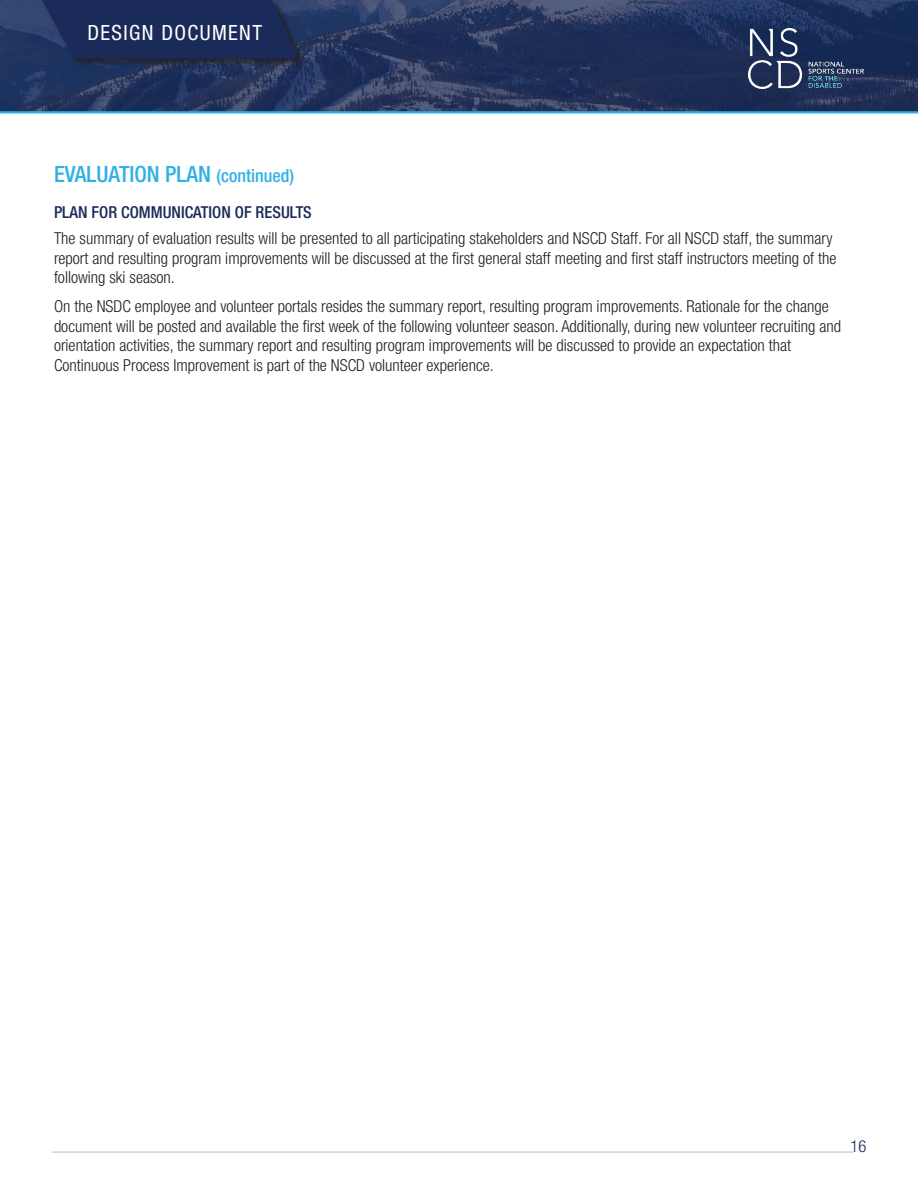
<style>
.page{position:relative;width:918px;height:1188px;background:#fff}
.page>*{position:absolute;margin:0;border:0;box-sizing:border-box;transform-origin:0 0}
.big_heads{font:500 condensed 22.5px "Helvetica Neue LT Std";color:#2fb1e6}
.t1{font:condensed 21px "Helvetica Neue LT Std";letter-spacing:.065em;color:#fff}
.body_copy{font:300 condensed 16.5px/19.5px "Helvetica Neue LT Std";color:#231f20}
.subheads{font:500 condensed 16.5px "Helvetica Neue LT Std";color:#1b2b59}
.t2{font:300 condensed 16.5px "Helvetica Neue LT Std";color:#1b2b59}
.s1{font-size:18px}
</style>
<div class="page">
<svg style="left:0;top:0;width:918px;height:111px;fill:#1f2f57"></svg>
<div style="left:42px;top:0;width:264px;height:67px;background:#231f20;opacity:.75"></div>
<svg style="left:42px;top:0;width:256px;height:58px"></svg>
<img style="left:749px;top:28px;width:115px;height:61px">
<hr style="left:0;top:111px;width:918px;height:2px;background:#2fb1e6">
<hr style="left:52px;top:1152px;width:802px;height:1px;background:#bdbbbb">
<p class="t1" style="left:87px;top:20px;width:176px">DESIGN DOCUMENT</p>
<p class="big_heads" style="left:54px;top:161px;width:242px">EVALUATION PLAN <span class="s1">(continued)</span></p>
<p class="subheads" style="left:54px;top:202px;width:259px">PLAN FOR COMMUNICATION OF RESULTS</p>
<p class="body_copy" style="left:54px;top:228px;width:784px">The summary of evaluation results will be presented to all participating stakeholders and NSCD Staff. For all NSCD staff, the summary report and resulting program improvements will be discussed at the first general staff meeting and first staff instructors meeting of the following ski season.</p>
<p class="body_copy" style="left:54px;top:297px;width:789px">On the NSDC employee and volunteer portals resides the summary report, resulting program improvements. Rationale for the change document will be posted and available the first week of the following volunteer season. Additionally, during new volunteer recruiting and orientation activities, the summary report and resulting program improvements will be discussed to provide an expectation that Continuous Process Improvement is part of the NSCD volunteer experience.</p>
<p class="t2" style="left:851px;top:1137px;width:17px">16</p>
</div>
